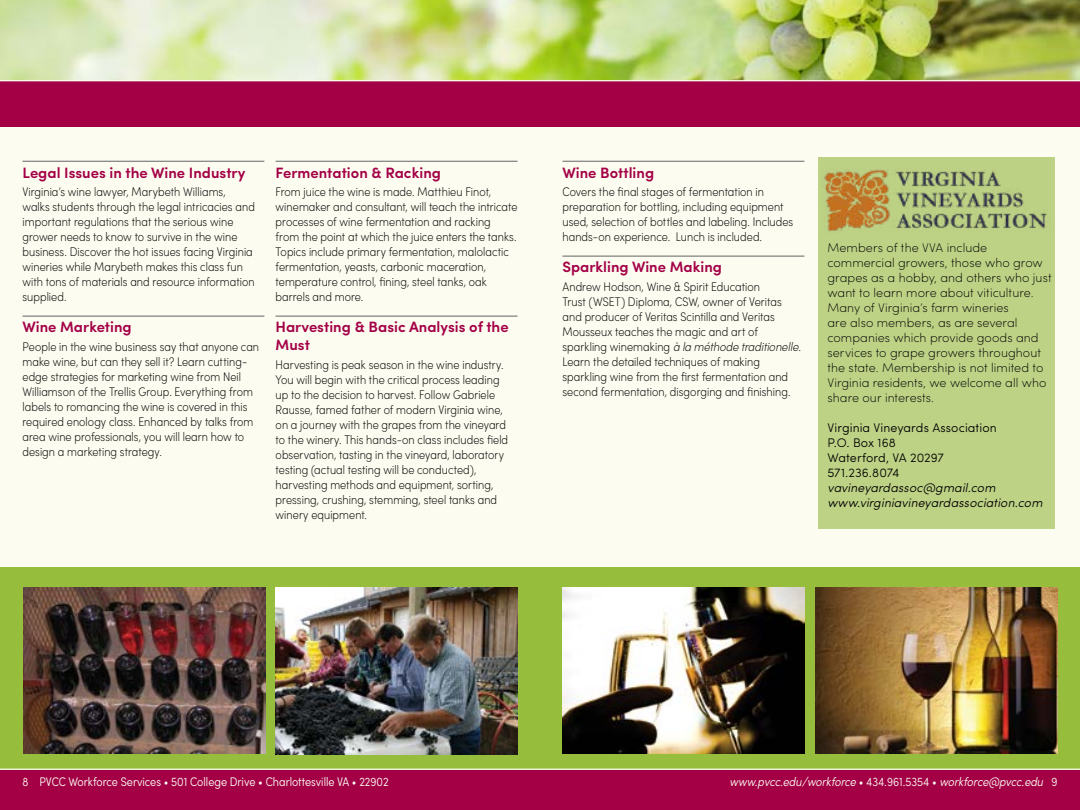
<style>
.page{position:relative;width:1080px;height:810px;background:#fff}
.page>*{position:absolute;margin:0;border:0;box-sizing:border-box;transform-origin:0 0}
.t1{font:600 15px/18px "Sofia Pro";color:#a30046}
.t2{font:200 condensed 12.5px/15px "Sofia Pro";letter-spacing:.005em;color:#000}
.t3{font:200 12.5px/15px "Sofia Pro";letter-spacing:.005em;color:#000}
.t4{font:300 12.5px/15px "Sofia Pro";letter-spacing:.005em;color:#000}
.t5{font:300 condensed 12.5px "Sofia Pro";color:#fcfcf0}
.t6{font:italic 300 12.5px/15px "Sofia Pro";letter-spacing:.005em;color:#000}
.t7{font:italic 300 condensed 12.5px "Sofia Pro";letter-spacing:-.005em;color:#fcfcf0}
.s1{font-style:italic}
.s2{font-style:normal}
</style>
<div class="page">
<div style="left:0;top:770px;width:1080px;height:40px;background:#a30046"></div>
<div style="left:0;top:567px;width:1080px;height:203px;background:#97bd3d"></div>
<div style="left:0;top:80px;width:1080px;height:47px;background:#a30046"></div>
<img style="left:0;top:0;width:1080px;height:80px">
<div style="left:0;top:127px;width:1080px;height:439px;background:#fcfcf0"></div>
<div style="left:818px;top:158px;width:237px;height:371px;background:#bed286"></div>
<img style="left:816px;top:588px;width:242px;height:166px">
<img style="left:562px;top:587px;width:242px;height:167px">
<img style="left:276px;top:588px;width:242px;height:166px">
<hr style="left:0;top:80px;width:1080px;height:1px;background:#fcfcf0">
<hr style="left:0;top:769px;width:1080px;height:1px;background:#fcfcf0">
<hr style="left:22px;top:161px;width:242px;height:1px;background:#636466">
<hr style="left:22px;top:316px;width:242px;height:1px;background:#636466">
<hr style="left:276px;top:161px;width:242px;height:1px;background:#636466">
<hr style="left:276px;top:316px;width:242px;height:1px;background:#636466">
<hr style="left:562px;top:161px;width:242px;height:1px;background:#636466">
<hr style="left:562px;top:256px;width:242px;height:1px;background:#636466">
<img style="left:24px;top:588px;width:241px;height:166px">
<img style="left:821px;top:159px;width:231px;height:73px">
<p class="t1" style="left:22px;top:162px;width:224px">Legal Issues in the Wine Industry</p>
<p class="t2" style="left:22px;top:184px;width:234px">Virginia’s wine lawyer, Marybeth Williams, walks students through the legal intricacies and important regulations that the serious wine grower needs to know to survive in the wine business. Discover the hot issues facing Virginia wineries while Marybeth makes this class fun with tons of materials and resource information supplied.</p>
<p class="t1" style="left:22px;top:317px;width:111px">Wine Marketing</p>
<p class="t2" style="left:22px;top:339px;width:238px">People in the wine business say that anyone can make wine, but can they sell it? Learn cutting&shy;edge strategies for marketing wine from Neil Williamson of the Trellis Group. Everything from labels to romancing the wine is covered in this required enology class. Enhanced by talks from area wine professionals, you will learn how to design a marketing strategy.</p>
<p class="t1" style="left:276px;top:162px;width:167px">Fermentation &amp; Racking</p>
<p class="t2" style="left:276px;top:184px;width:243px">From juice the wine is made. Matthieu Finot, winemaker and consultant, will teach the intricate processes of wine fermentation and racking from the point at which the juice enters the tanks.<br>Topics include primary fermentation, malolactic fermentation, yeasts, carbonic maceration, temperature control, fining, steel tanks, oak barrels and more.</p>
<p class="t1" style="left:276px;top:317px;width:235px">Harvesting &amp; Basic Analysis of the<br>Must</p>
<p class="t2" style="left:276px;top:357px;width:234px">Harvesting is peak season in the wine industry.<br>You will begin with the critical process leading up to the decision to harvest. Follow Gabriele Rausse, famed father of modern Virginia wine, on a journey with the grapes from the vineyard to the winery. This hands-on class includes field observation, tasting in the vineyard, laboratory testing (actual testing will be conducted), harvesting methods and equipment, sorting, pressing, crushing, stemming, steel tanks and winery equipment.</p>
<p class="t1" style="left:562px;top:162px;width:93px">Wine Bottling</p>
<p class="t2" style="left:562px;top:184px;width:232px">Covers the final stages of fermentation in preparation for bottling, including equipment used, selection of bottles and labeling. Includes hands-on experience. Lunch is included.</p>
<p class="t1" style="left:562px;top:257px;width:161px">Sparkling Wine Making</p>
<p class="t2" style="left:562px;top:279px;width:240px">Andrew Hodson, Wine &amp; Spirit Education<br>Trust (WSET) Diploma, CSW, owner of Veritas and producer of Veritas Scintilla and Veritas Mousseux teaches the magic and art of sparkling winemaking <span class="s1">à la méthode traditionelle.<br></span>Learn the detailed techniques of making sparkling wine from the first fermentation and second fermentation, disgorging and finishing.</p>
<p class="t3" style="left:828px;top:240px;width:226px">Members of the VVA include commercial growers, those who grow grapes as a hobby, and others who just want to learn more about viticulture.<br>Many of Virginia’s farm wineries<br>are also members, as are several companies which provide goods and services to grape growers throughout the state. Membership is not limited to Virginia residents, we welcome all who share our interests.</p>
<p class="t4" style="left:828px;top:420px;width:171px">Virginia Vineyards Association<br>P.O. Box 168<br>Waterford, VA 20297<br>571.236.8074</p>
<p class="t6" style="left:828px;top:480px;width:216px">vavineyardassoc@gmail.com www.virginiavineyardassociation.com</p>
<p class="t5" style="left:22px;top:774px;width:368px">8 PVCC Workforce Services • 501 College Drive • Charlottesville VA • 22902</p>
<p class="t7" style="left:730px;top:774px;width:329px">www.pvcc.edu/workforce <span class="s2">• 434.961.5354 •</span> workforce@pvcc.edu <span class="s2">9</span></p>
</div>
